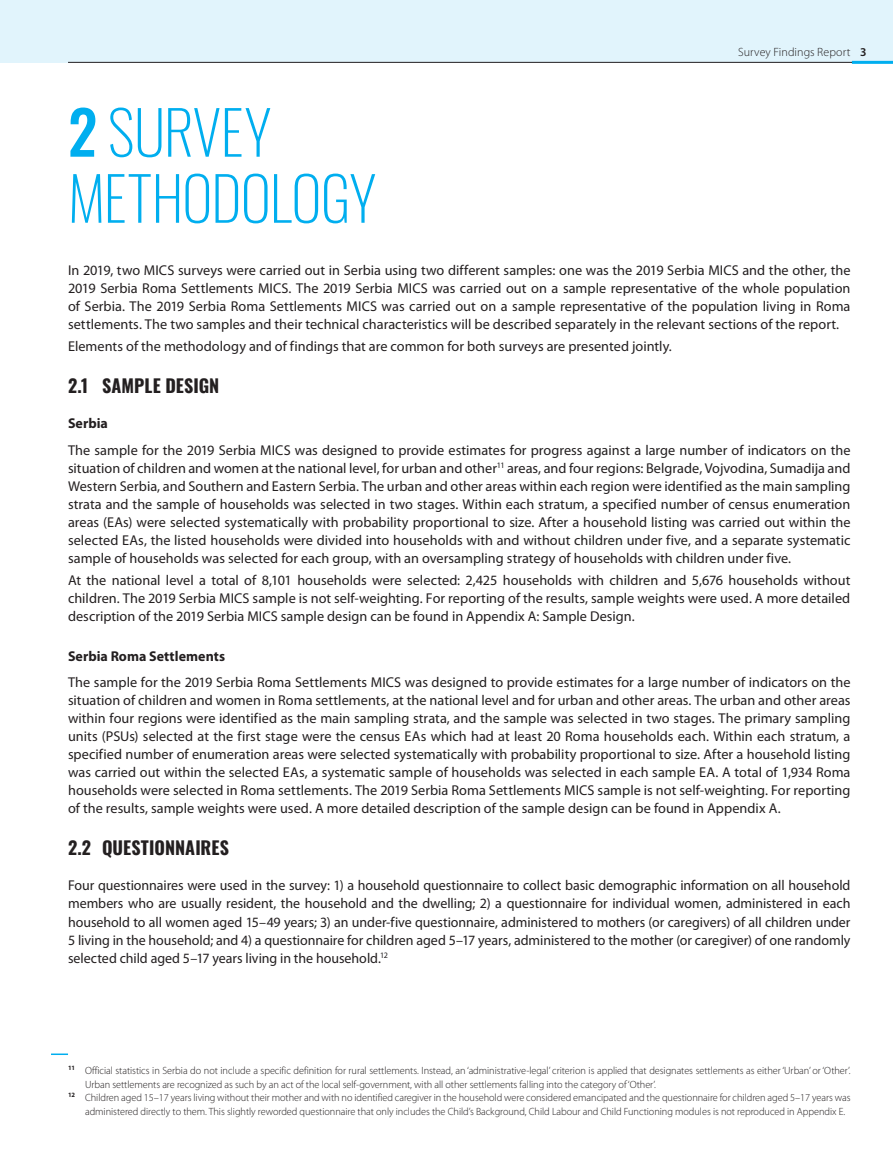
<style>
.page{position:relative;width:893px;height:1170px;background:#fff}
.page>*{position:absolute;margin:0;border:0;box-sizing:border-box;transform-origin:0 0}
.t1{font:200 60px/66px "Oswald";letter-spacing:-.015em;color:#00aeef}
.t2{font:700 18px "Oswald";letter-spacing:.005em;color:#231f20}
.t3{font:14.25px/18px "Myriad Pro";color:#231f20;text-align:justify}
.t4{font:700 14.25px "Myriad Pro";letter-spacing:.005em;color:#231f20}
.t5{font:300 12px "Myriad Pro";letter-spacing:.005em;color:#231f20}
.t6{font:300 10.5px "Myriad Pro";letter-spacing:-.005em;color:#231f20}
.s1{font-weight:500}
.s2{font-weight:600}
</style>
<div class="page">
<div style="left:0;top:0;width:893px;height:62px;background:#e1f4fc"></div>
<hr style="left:852px;top:61px;width:41px;height:3px;background:#00aeef">
<hr style="left:68px;top:62px;width:784px;height:1px;background:#231f20">
<svg style="left:51px;top:1053px;width:17px;height:1px"></svg>
<h1 class="t1" style="left:68px;top:93px;width:310px"><span class="s1">2</span> SURVEY<br>METHODOLOGY</h1>
<p class="t5" style="left:738px;top:45px;width:130px">Survey Findings Report <span class="s2">3</span></p>
<p class="t3" style="left:68px;top:261px;width:784px">In 2019, two MICS surveys were carried out in Serbia using two different samples: one was the 2019 Serbia MICS and the other, the 2019 Serbia Roma Settlements MICS. The 2019 Serbia MICS was carried out on a sample representative of the whole population of Serbia. The 2019 Serbia Roma Settlements MICS was carried out on a sample representative of the population living in Roma settlements. The two samples and their technical characteristics will be described separately in the relevant sections of the report.</p>
<p class="t3" style="left:68px;top:337px;width:605px">Elements of the methodology and of findings that are common for both surveys are presented jointly.</p>
<p class="t2" style="left:68px;top:370px;width:153px">2.1 SAMPLE DESIGN</p>
<p class="t4" style="left:68px;top:415px;width:41px">Serbia</p>
<p class="t3" style="left:68px;top:441px;width:784px">The sample for the 2019 Serbia MICS was designed to provide estimates for progress against a large number of indicators on the situation of children and women at the national level, for urban and other<sup>11</sup> areas, and four regions: Belgrade, Vojvodina, Sumadija and Western Serbia, and Southern and Eastern Serbia. The urban and other areas within each region were identified as the main sampling strata and the sample of households was selected in two stages. Within each stratum, a specified number of census enumeration areas (EAs) were selected systematically with probability proportional to size. After a household listing was carried out within the selected EAs, the listed households were divided into households with and without children under five, and a separate systematic sample of households was selected for each group, with an oversampling strategy of households with children under five.</p>
<p class="t3" style="left:68px;top:571px;width:784px">At the national level a total of 8,101 households were selected: 2,425 households with children and 5,676 households without children. The 2019 Serbia MICS sample is not self-weighting. For reporting of the results, sample weights were used. A more detailed description of the 2019 Serbia MICS sample design can be found in Appendix A: Sample Design.</p>
<p class="t4" style="left:68px;top:647px;width:159px">Serbia Roma Settlements</p>
<p class="t3" style="left:68px;top:673px;width:784px">The sample for the 2019 Serbia Roma Settlements MICS was designed to provide estimates for a large number of indicators on the situation of children and women in Roma settlements, at the national level and for urban and other areas. The urban and other areas within four regions were identified as the main sampling strata, and the sample was selected in two stages. The primary sampling units (PSUs) selected at the first stage were the census EAs which had at least 20 Roma households each. Within each stratum, a specified number of enumeration areas were selected systematically with probability proportional to size. After a household listing was carried out within the selected EAs, a systematic sample of households was selected in each sample EA. A total of 1,934 Roma households were selected in Roma settlements. The 2019 Serbia Roma Settlements MICS sample is not self-weighting. For reporting of the results, sample weights were used. A more detailed description of the sample design can be found in Appendix A.</p>
<p class="t2" style="left:68px;top:832px;width:162px">2.2 QUESTIONNAIRES</p>
<p class="t3" style="left:68px;top:876px;width:784px">Four questionnaires were used in the survey: 1) a household questionnaire to collect basic demographic information on all household members who are usually resident, the household and the dwelling; 2) a questionnaire for individual women, administered in each household to all women aged 15–49 years; 3) an under-five questionnaire, administered to mothers (or caregivers) of all children under 5 living in the household; and 4) a questionnaire for children aged 5–17 years, administered to the mother (or caregiver) of one randomly selected child aged 5–17 years living in the household.<sup>12</sup></p>
<p class="t6" style="left:68px;top:1064px;width:784px"><sup>11</sup> Official statistics in Serbia do not include a specific definition for rural settlements. Instead, an ‘administrative-legal’ criterion is applied that designates settlements as either ‘Urban’ or ‘Other’.</p>
<p class="t6" style="left:85px;top:1078px;width:572px">Urban settlements are recognized as such by an act of the local self-government, with all other settlements falling into the category of ‘Other’.</p>
<p class="t6" style="left:68px;top:1091px;width:784px"><sup>12</sup> Children aged 15–17 years living without their mother and with no identified caregiver in the household were considered emancipated and the questionnaire for children aged 5–17 years was</p>
<p class="t6" style="left:85px;top:1105px;width:762px">administered directly to them. This slightly reworded questionnaire that only includes the Child’s Background, Child Labour and Child Functioning modules is not reproduced in Appendix E.</p>
</div>
